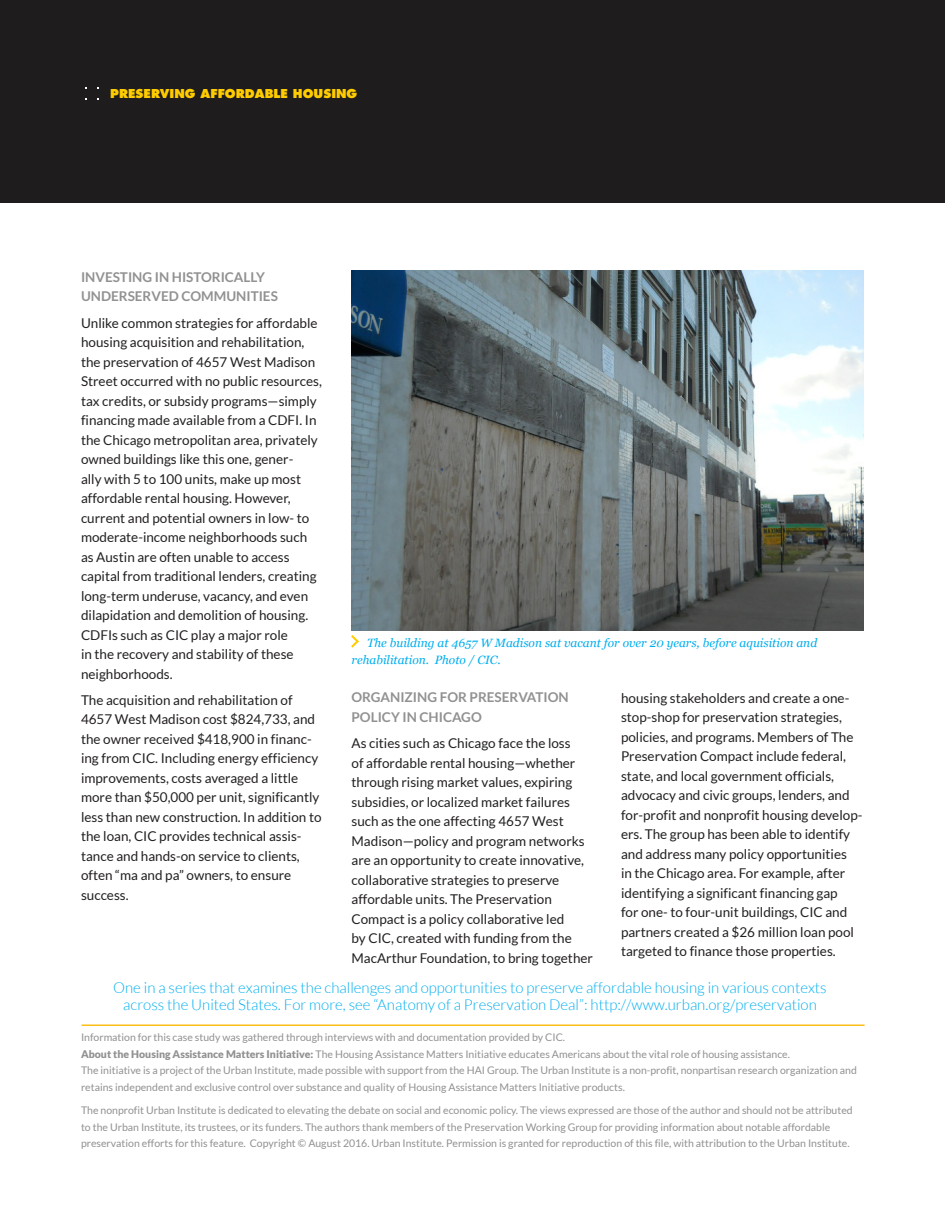
<style>
.page{position:relative;width:945px;height:1215px;background:#fff}
.page>*{position:absolute;margin:0;border:0;box-sizing:border-box;transform-origin:0 0}
.Large_Callout{font:300 15px/16.5px "Lato";color:#00aeef;text-align:center}
.Copy_No_Indent{font:13.5px/19.5px "Lato";color:#231f20}
.Heading_2{font:700 13.5px/19.5px "Lato";color:#929090}
.Copy_No_Indent-2{font:700 13.5px/19.5px "Lato";color:#929090}
.t1{font:italic 12px/16.5px "Georgia";color:#00aeef}
.Title_Back_Page{font:800 12px "Futura LT";color:#fc0}
.Copy{font:10.5px/16.5px "Lato";color:#929090}
.s1{font-weight:900}
</style>
<div class="page">
<div style="left:0;top:0;width:945px;height:202px;background:#1e1c1c"></div>
<hr style="left:82px;top:1024px;width:783px;height:2px;background:#fbbf16">
<svg style="left:351px;top:635px;width:8px;height:13px"></svg>
<img style="left:352px;top:270px;width:512px;height:360px">
<p class="Title_Back_Page" style="left:110px;top:86px;width:249px">PRESERVING AFFORDABLE HOUSING</p>
<p class="Heading_2" style="left:81px;top:267px;width:198px">INVESTING IN HISTORICALLY<br>UNDERSERVED COMMUNITIES</p>
<p class="Copy_No_Indent" style="left:81px;top:313px;width:242px">Unlike common strategies for affordable housing acquisition and rehabilitation, the preservation of 4657 West Madison Street occurred with no public resources, tax credits, or subsidy programs—simply financing made available from a CDFI. In the Chicago metropolitan area, privately owned buildings like this one, gener-<br>ally with 5 to 100 units, make up most affordable rental housing. However, current and potential owners in low- to moderate-income neighborhoods such as Austin are often unable to access capital from traditional lenders, creating long-term underuse, vacancy, and even dilapidation and demolition of housing.<br>CDFIs such as CIC play a major role<br>in the recovery and stability of these neighborhoods.</p>
<p class="Copy_No_Indent" style="left:81px;top:690px;width:242px">The acquisition and rehabilitation of 4657 West Madison cost $824,733, and the owner received $418,900 in financ&shy;ing from CIC. Including energy efficiency improvements, costs averaged a little more than $50,000 per unit, significantly less than new construction. In addition to the loan, CIC provides technical assis&shy;tance and hands-on service to clients, often “ma and pa” owners, to ensure success.</p>
<p class="Copy_No_Indent-2" style="left:352px;top:688px;width:219px">ORGANIZING FOR PRESERVATION<br>POLICY IN CHICAGO</p>
<p class="t1" style="left:352px;top:635px;width:467px;text-indent:16px">The building at 4657 W Madison sat vacant for over 20 years, before aquisition and rehabilitation. Photo / CIC.</p>
<p class="Copy_No_Indent" style="left:621px;top:688px;width:243px">housing stakeholders and create a one&shy;stop-shop for preservation strategies, policies, and programs. Members of The Preservation Compact include federal, state, and local government officials, advocacy and civic groups, lenders, and for-profit and nonprofit housing develop&shy;ers. The group has been able to identify and address many policy opportunities<br>in the Chicago area. For example, after identifying a significant financing gap<br>for one- to four-unit buildings, CIC and partners created a $26 million loan pool targeted to finance those properties.</p>
<p class="Large_Callout" style="left:113px;top:980px;width:715px">One in a series that examines the challenges and opportunities to preserve affordable housing in various contexts across the United States. For more, see “Anatomy of a Preservation Deal”: http://www.urban.org/preservation</p>
<p class="Copy_No_Indent" style="left:352px;top:733px;width:243px">As cities such as Chicago face the loss<br>of affordable rental housing—whether through rising market values, expiring subsidies, or localized market failures such as the one affecting 4657 West Madison—policy and program networks are an opportunity to create innovative, collaborative strategies to preserve affordable units. The Preservation Compact is a policy collaborative led<br>by CIC, created with funding from the MacArthur Foundation, to bring together</p>
<p class="Copy" style="left:81px;top:1029px;width:777px">Information for this case study was gathered through interviews with and documentation provided by CIC.<br><span class="s1">About the Housing Assistance Matters Initiative:</span> The Housing Assistance Matters Initiative educates Americans about the vital role of housing assistance.<br>The initiative is a project of the Urban Institute, made possible with support from the HAI Group. The Urban Institute is a non-profit, nonpartisan research organization and retains independent and exclusive control over substance and quality of Housing Assistance Matters Initiative products.</p>
<p class="Copy" style="left:81px;top:1102px;width:773px">The nonprofit Urban Institute is dedicated to elevating the debate on social and economic policy. The views expressed are those of the author and should not be attributed to the Urban Institute, its trustees, or its funders. The authors thank members of the Preservation Working Group for providing information about notable affordable preservation efforts for this feature. Copyright © August 2016. Urban Institute. Permission is granted for reproduction of this file, with attribution to the Urban Institute.</p>
</div>
